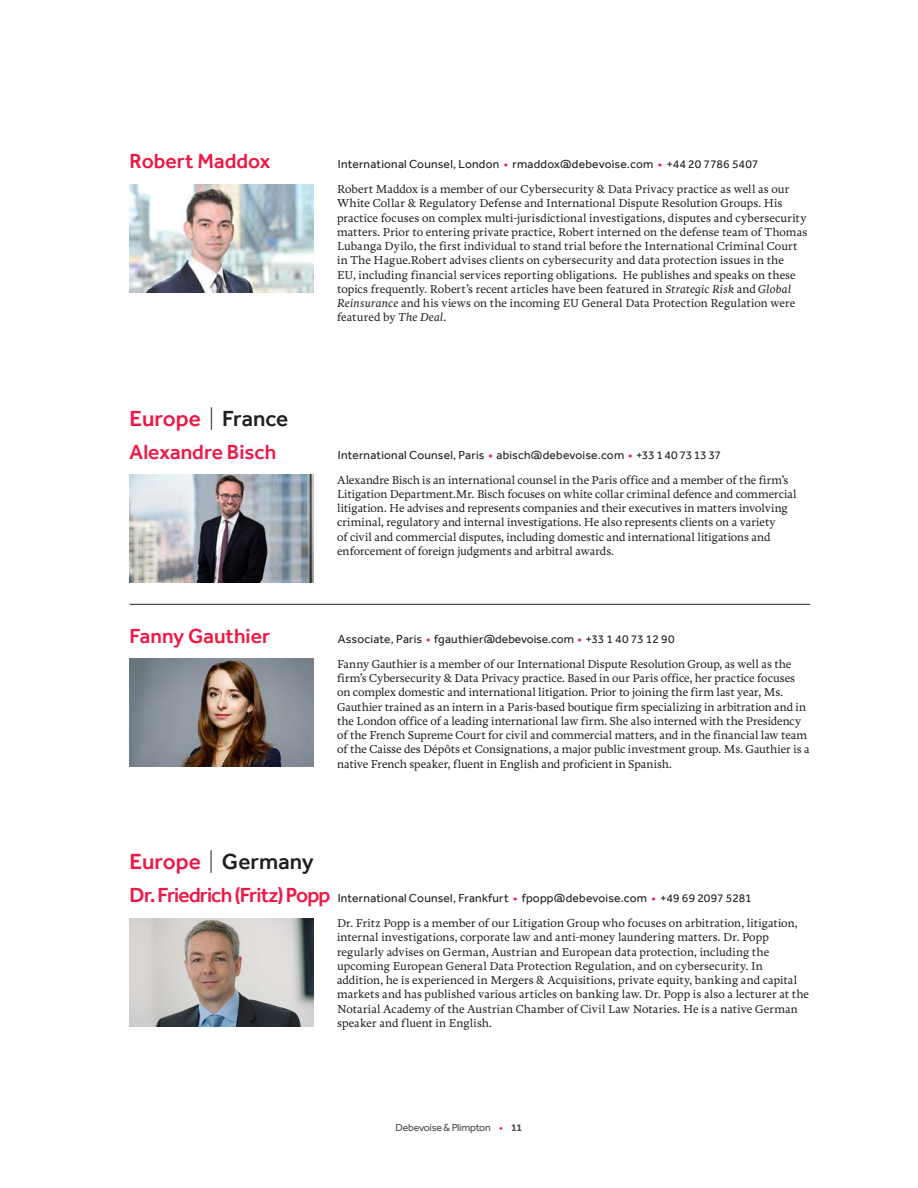
<style>
.page{position:relative;width:918px;height:1188px;background:#fff}
.page>*{position:absolute;margin:0;border:0;box-sizing:border-box;transform-origin:0 0}
.Heading__Tier_2{font:500 22.5px "Effra";color:#231f20}
.Heading__Tier_2-2{font:500 22.5px "Effra";color:#ed1845}
.Name__Mini_Bio{font:500 21px "Effra";letter-spacing:-.005em;color:#ed1845}
.Name__Mini_Bio-2{font:500 21px "Effra";letter-spacing:-.04em;color:#ed1845}
.Bio_Text{font:12px/14.2px "Freya";letter-spacing:.005em;color:#231f20}
.Contact_Info__Mini_B{font:12px "Effra";letter-spacing:.015em;color:#231f20}
.t1{font:10.5px "Effra";letter-spacing:-.02em;color:#4b4c4d}
.s1{color:#ed1845}
.s2{font-weight:300;color:#231f20}
.s3{color:#231f20}
.s4{font-style:italic}
.s5{font-weight:300}
.s6{font-weight:700}
</style>
<div class="page">
<img style="left:130px;top:918px;width:183px;height:108px">
<img style="left:130px;top:659px;width:183px;height:108px">
<img style="left:130px;top:475px;width:183px;height:108px">
<hr style="left:130px;top:604px;width:680px;height:1px;background:#231f20">
<img style="left:130px;top:184px;width:183px;height:108px">
<p class="Name__Mini_Bio" style="left:130px;top:148px;width:142px">Robert Maddox</p>
<p class="Contact_Info__Mini_B" style="left:338px;top:157px;width:422px">International Counsel, London <span class="s1">•</span> rmaddox@debevoise.com <span class="s1">•</span> +44 20 7786 5407</p>
<p class="Heading__Tier_2-2" style="left:130px;top:405px;width:160px">Europe <span class="s2">|</span> <span class="s3">France</span></p>
<p class="Bio_Text" style="left:337px;top:182px;width:472px">Robert Maddox is a member of our Cybersecurity &amp; Data Privacy practice as well as our White Collar &amp; Regulatory Defense and International Dispute Resolution Groups. His practice focuses on complex multi-jurisdictional investigations, disputes and cybersecurity matters. Prior to entering private practice, Robert interned on the defense team of Thomas Lubanga Dyilo, the first individual to stand trial before the International Criminal Court in The Hague.Robert advises clients on cybersecurity and data protection issues in the<br>EU, including financial services reporting obligations. He publishes and speaks on these topics frequently. Robert’s recent articles have been featured in <span class="s4">Strategic Risk</span> and <span class="s4">Global Reinsurance</span> and his views on the incoming EU General Data Protection Regulation were featured by <span class="s4">The Deal</span>.</p>
<p class="Name__Mini_Bio" style="left:130px;top:439px;width:148px">Alexandre Bisch</p>
<p class="Contact_Info__Mini_B" style="left:338px;top:447px;width:385px">International Counsel, Paris <span class="s1">•</span> abisch@debevoise.com <span class="s1">•</span> +33 1 40 73 13 37</p>
<p class="Bio_Text" style="left:337px;top:473px;width:461px">Alexandre Bisch is an international counsel in the Paris office and a member of the firm’s Litigation Department.Mr. Bisch focuses on white collar criminal defence and commercial litigation. He advises and represents companies and their executives in matters involving criminal, regulatory and internal investigations. He also represents clients on a variety<br>of civil and commercial disputes, including domestic and international litigations and enforcement of foreign judgments and arbitral awards.</p>
<p class="Name__Mini_Bio" style="left:130px;top:623px;width:142px">Fanny Gauthier</p>
<p class="Contact_Info__Mini_B" style="left:338px;top:632px;width:338px">Associate, Paris <span class="s1">•</span> fgauthier@debevoise.com <span class="s1">•</span> +33 1 40 73 12 90</p>
<p class="Bio_Text" style="left:337px;top:657px;width:474px">Fanny Gauthier is a member of our International Dispute Resolution Group, as well as the firm’s Cybersecurity &amp; Data Privacy practice. Based in our Paris office, her practice focuses on complex domestic and international litigation. Prior to joining the firm last year, Ms.<br>Gauthier trained as an intern in a Paris-based boutique firm specializing in arbitration and in the London office of a leading international law firm. She also interned with the Presidency of the French Supreme Court for civil and commercial matters, and in the financial law team of the Caisse des Dépôts et Consignations, a major public investment group. Ms. Gauthier is a native French speaker, fluent in English and proficient in Spanish.</p>
<p class="Heading__Tier_2" style="left:130px;top:848px;width:186px"><span class="s1">Europe</span> <span class="s5">|</span> Germany</p>
<p class="Name__Mini_Bio-2" style="left:130px;top:882px;width:202px">Dr. Friedrich (Fritz) Popp</p>
<p class="Contact_Info__Mini_B" style="left:338px;top:891px;width:416px">International Counsel, Frankfurt <span class="s1">•</span> fpopp@debevoise.com <span class="s1">•</span> +49 69 2097 5281</p>
<p class="Bio_Text" style="left:337px;top:917px;width:473px">Dr. Fritz Popp is a member of our Litigation Group who focuses on arbitration, litigation, internal investigations, corporate law and anti-money laundering matters. Dr. Popp regularly advises on German, Austrian and European data protection, including the upcoming European General Data Protection Regulation, and on cybersecurity. In addition, he is experienced in Mergers &amp; Acquisitions, private equity, banking and capital markets and has published various articles on banking law. Dr. Popp is also a lecturer at the Notarial Academy of the Austrian Chamber of Civil Law Notaries. He is a native German speaker and fluent in English.</p>
<p class="t1" style="left:396px;top:1121px;width:128px">Debevoise &amp; Plimpton <span class="s1">•</span> <span class="s6">11</span></p>
</div>
